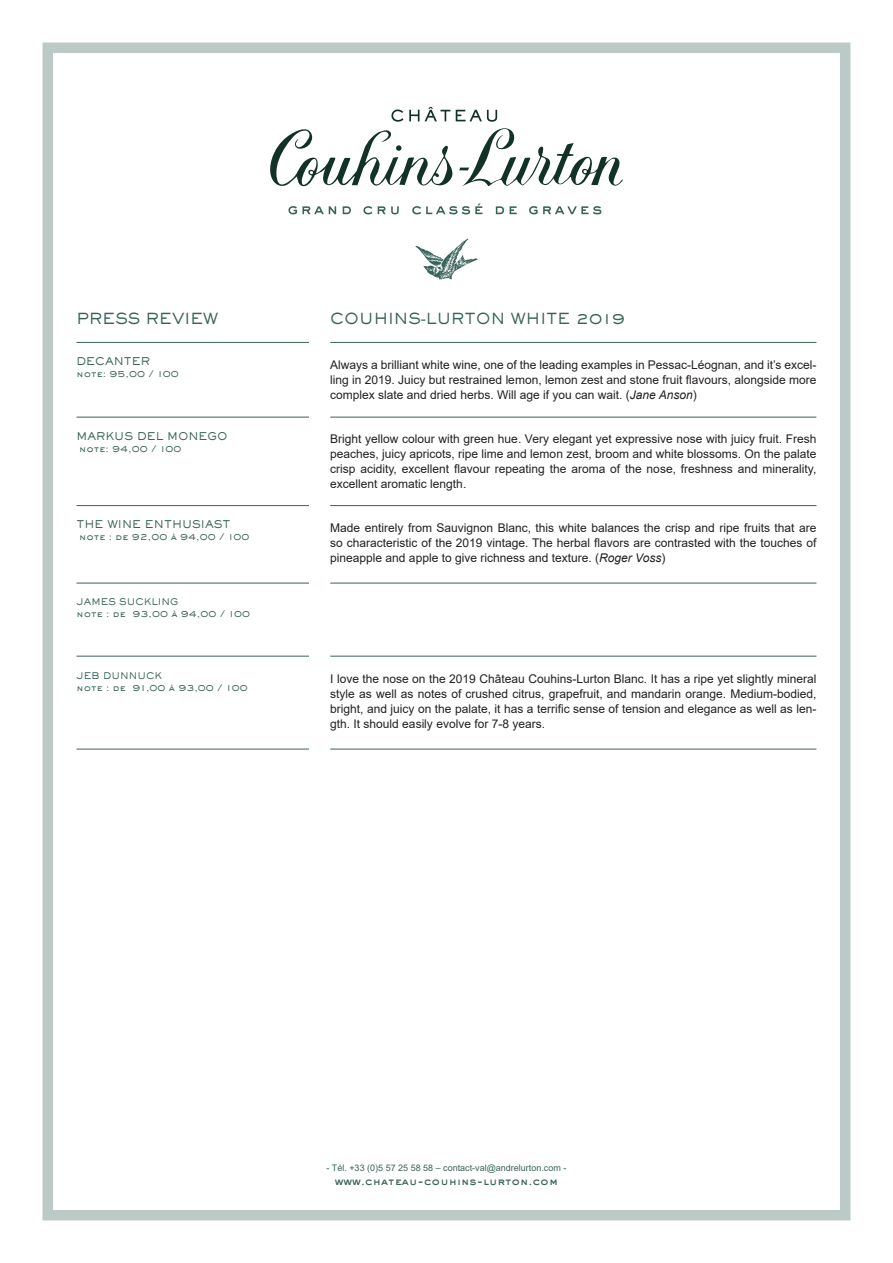
<style>
.page{position:relative;width:893px;height:1263px;background:#fff}
.page>*{position:absolute;margin:0;border:0;box-sizing:border-box;transform-origin:0 0}
.t1{font:500 15px "AT Sackers Gothic";color:#386359}
.t2{font:12px/15px "Arial";color:#231f20;text-align:justify}
.t3{font:500 10.5px "AT Sackers Gothic";color:#386359}
.t4{font:10.5px "Sackers Heavy Gothic";color:#386359}
.t5{font:500 9px/12px "AT Sackers Gothic";color:#386359}
.t6{font:9px "Arial";color:#386359}
.s1{font-style:italic}
</style>
<div class="page">
<div style="left:43px;top:43px;width:807px;height:1177px;border:10px solid #bccac7"></div>
<hr style="left:330px;top:342px;width:486px;height:1px;background:#386359">
<hr style="left:77px;top:342px;width:232px;height:1px;background:#386359">
<img style="left:415px;top:238px;width:63px;height:41px">
<svg style="left:288px;top:206px;width:48px;height:8px"></svg>
<svg style="left:343px;top:206px;width:8px;height:8px"></svg>
<svg style="left:363px;top:206px;width:9px;height:8px"></svg>
<svg style="left:378px;top:206px;width:21px;height:8px"></svg>
<svg style="left:412px;top:204px;width:70px;height:10px"></svg>
<svg style="left:496px;top:206px;width:8px;height:8px"></svg>
<svg style="left:510px;top:206px;width:7px;height:8px"></svg>
<svg style="left:529px;top:206px;width:72px;height:8px"></svg>
<svg style="left:270px;top:107px;width:353px;height:80px"></svg>
<hr style="left:330px;top:417px;width:486px;height:1px;background:#386359">
<hr style="left:330px;top:656px;width:486px;height:1px;background:#386359">
<hr style="left:77px;top:656px;width:232px;height:1px;background:#386359">
<hr style="left:77px;top:583px;width:232px;height:1px;background:#386359">
<hr style="left:330px;top:583px;width:486px;height:1px;background:#386359">
<hr style="left:77px;top:417px;width:232px;height:1px;background:#386359">
<hr style="left:330px;top:505px;width:486px;height:1px;background:#386359">
<hr style="left:77px;top:505px;width:232px;height:1px;background:#386359">
<hr style="left:330px;top:749px;width:486px;height:1px;background:#386359">
<hr style="left:77px;top:749px;width:232px;height:1px;background:#386359">
<p class="t1" style="left:77px;top:308px;width:143px">PRESS REVIEW</p>
<p class="t1" style="left:330px;top:308px;width:296px">COUHINS-LURTON WHITE 2019</p>
<p class="t3" style="left:77px;top:355px;width:75px">DECANTER</p>
<p class="t5" style="left:77px;top:368px;width:104px">note: 95,00 / 100</p>
<p class="t3" style="left:77px;top:429px;width:153px">MARKUS DEL MONEGO</p>
<p class="t5" style="left:79px;top:442px;width:104px">note: 94,00 / 100</p>
<p class="t2" style="left:330px;top:357px;width:488px">Always a brilliant white wine, one of the leading examples in Pessac-Léognan, and it’s excel&shy;ling in 2019. Juicy but restrained lemon, lemon zest and stone fruit flavours, alongside more complex slate and dried herbs. Will age if you can wait. (<span class="s1">Jane Anson</span>)</p>
<p class="t2" style="left:330px;top:431px;width:488px">Bright yellow colour with green hue. Very elegant yet expressive nose with juicy fruit. Fresh peaches, juicy apricots, ripe lime and lemon zest, broom and white blossoms. On the palate crisp acidity, excellent flavour repeating the aroma of the nose, freshness and minerality, excellent aromatic length.</p>
<p class="t3" style="left:77px;top:517px;width:155px">THE WINE ENTHUSIAST</p>
<p class="t5" style="left:79px;top:531px;width:172px">note : de 92,00 à 94,00 / 100</p>
<p class="t2" style="left:330px;top:520px;width:488px">Made entirely from Sauvignon Blanc, this white balances the crisp and ripe fruits that are so characteristic of the 2019 vintage. The herbal flavors are contrasted with the touches of pineapple and apple to give richness and texture. (<span class="s1">Roger Voss</span>)</p>
<p class="t5" style="left:77px;top:595px;width:175px">JAMES SUCKLING<br>note : de 93,00 à 94,00 / 100</p>
<p class="t5" style="left:77px;top:669px;width:173px">JEB DUNNUCK<br>note : de 91,00 à 93,00 / 100</p>
<p class="t2" style="left:330px;top:671px;width:488px">I love the nose on the 2019 Château Couhins-Lurton Blanc. It has a ripe yet slightly mineral style as well as notes of crushed citrus, grapefruit, and mandarin orange. Medium-bodied, bright, and juicy on the palate, it has a terrific sense of tension and elegance as well as len&shy;gth. It should easily evolve for 7-8 years.</p>
<p class="t6" style="left:327px;top:1162px;width:241px">- Tél. +33 (0)5 57 25 58 58 – contact-val@andrelurton.com -</p>
<p class="t4" style="left:335px;top:1173px;width:225px">www.chateau-couhins-lurton.com</p>
</div>
